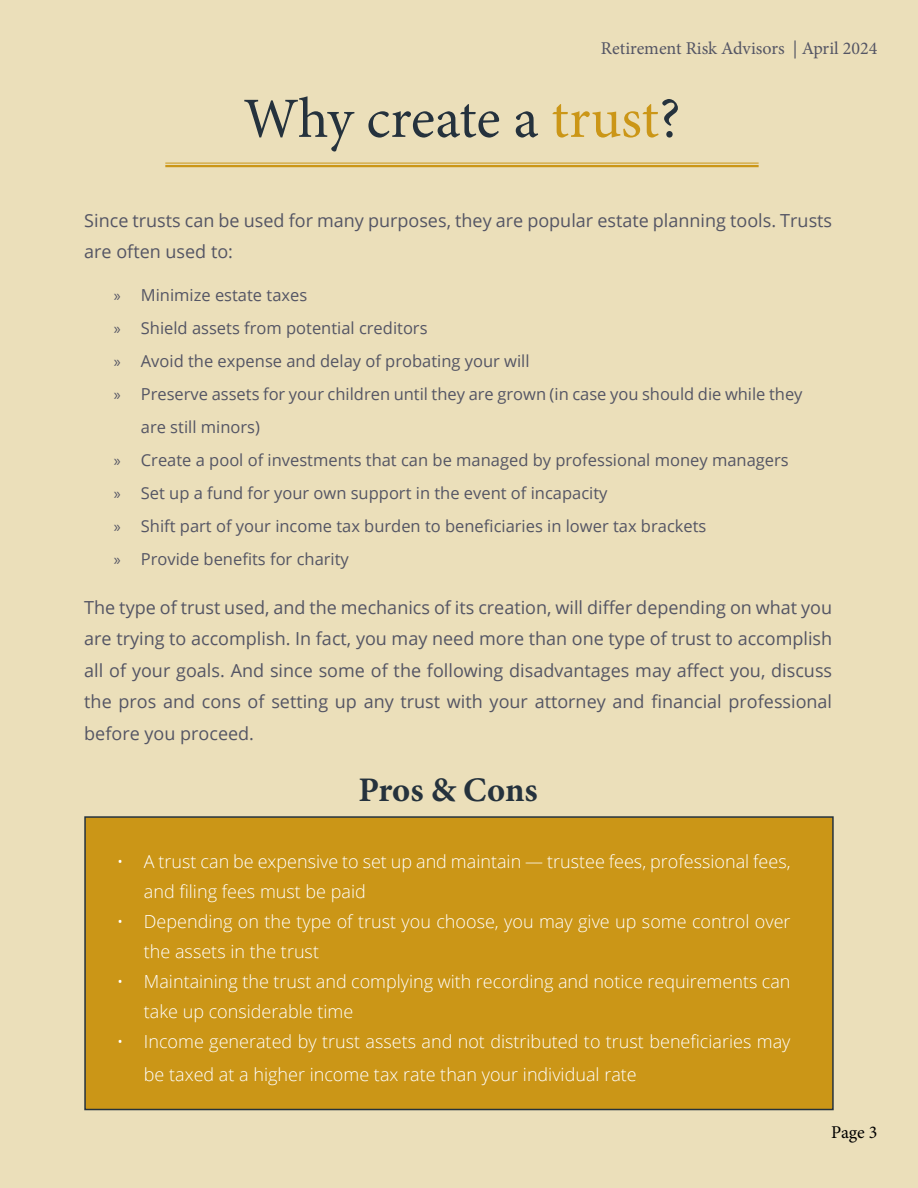
<style>
.page{position:relative;width:918px;height:1188px;background:#ebdfba}
.page>*{position:absolute;margin:0;border:0;box-sizing:border-box;transform-origin:0 0}
.t1{font:57px "Minion Pro";letter-spacing:-.005em;color:#25323d}
.t2{font:700 34.5px "Minion Pro";letter-spacing:-.005em;color:#25323d}
.t3{font:18px/31.5px "Open Sans";color:#545564;text-align:justify}
.t4{font:300 18px/30px "Open Sans";color:#fff}
.t5{font:18px "Minion Pro";color:#545564}
.t6{font:18px "Minion Pro";color:#000}
.t7{font:16.5px "Open Sans";color:#545564}
.s1{color:#cb9617}
.s2{font-family:"Myriad Pro"}
</style>
<div class="page">
<hr style="left:165px;top:163px;width:594px;height:1px;background:#cb9617">
<hr style="left:165px;top:165px;width:594px;height:2px;background:#cb9617">
<div style="left:84px;top:816px;width:750px;height:294px;background:#cb9617;border:2px solid #25323d"></div>
<p class="t5" style="left:601px;top:36px;width:278px">Retirement Risk Advisors | April 2024</p>
<h1 class="t1" style="left:243px;top:81px;width:439px">Why create a <span class="s1">trust</span>?</h1>
<p class="t3" style="left:84px;top:204px;width:749px">Since trusts can be used for many purposes, they are popular estate planning tools. Trusts are often used to:</p>
<p class="t7" style="left:114px;top:284px;width:195px"><span class="s2">»</span> Minimize estate taxes</p>
<p class="t7" style="left:114px;top:317px;width:315px"><span class="s2">»</span> Shield assets from potential creditors</p>
<p class="t7" style="left:114px;top:350px;width:417px"><span class="s2">»</span> Avoid the expense and delay of probating your will</p>
<p class="t7" style="left:114px;top:383px;width:690px"><span class="s2">»</span> Preserve assets for your children until they are grown (in case you should die while they</p>
<p class="t7" style="left:141px;top:416px;width:121px">are still minors)</p>
<p class="t7" style="left:114px;top:449px;width:676px"><span class="s2">»</span> Create a pool of investments that can be managed by professional money managers</p>
<p class="t7" style="left:114px;top:482px;width:495px"><span class="s2">»</span> Set up a fund for your own support in the event of incapacity</p>
<p class="t7" style="left:114px;top:515px;width:594px"><span class="s2">»</span> Shift part of your income tax burden to beneficiaries in lower tax brackets</p>
<p class="t7" style="left:114px;top:548px;width:237px"><span class="s2">»</span> Provide benefits for charity</p>
<p class="t3" style="left:84px;top:591px;width:749px">The type of trust used, and the mechanics of its creation, will differ depending on what you are trying to accomplish. In fact, you may need more than one type of trust to accomplish all of your goals. And since some of the following disadvantages may affect you, discuss the pros and cons of setting up any trust with your attorney and financial professional before you proceed.</p>
<h2 class="t2" style="left:358px;top:766px;width:181px">Pros &amp; Cons</h2>
<p class="t4" style="left:144px;top:846px;width:648px;text-indent:-27px">• A trust can be expensive to set up and maintain — trustee fees, professional fees, and filing fees must be paid</p>
<p class="t4" style="left:144px;top:906px;width:648px;text-indent:-27px">• Depending on the type of trust you choose, you may give up some control over the assets in the trust</p>
<p class="t4" style="left:144px;top:966px;width:648px;text-indent:-27px">• Maintaining the trust and complying with recording and notice requirements can take up considerable time</p>
<p class="t4" style="left:144px;top:1025px;width:648px;line-height:33px;text-indent:-27px">• Income generated by trust assets and not distributed to trust beneficiaries may be taxed at a higher income tax rate than your individual rate</p>
<p class="t6" style="left:831px;top:1121px;width:48px">Page 3</p>
</div>
